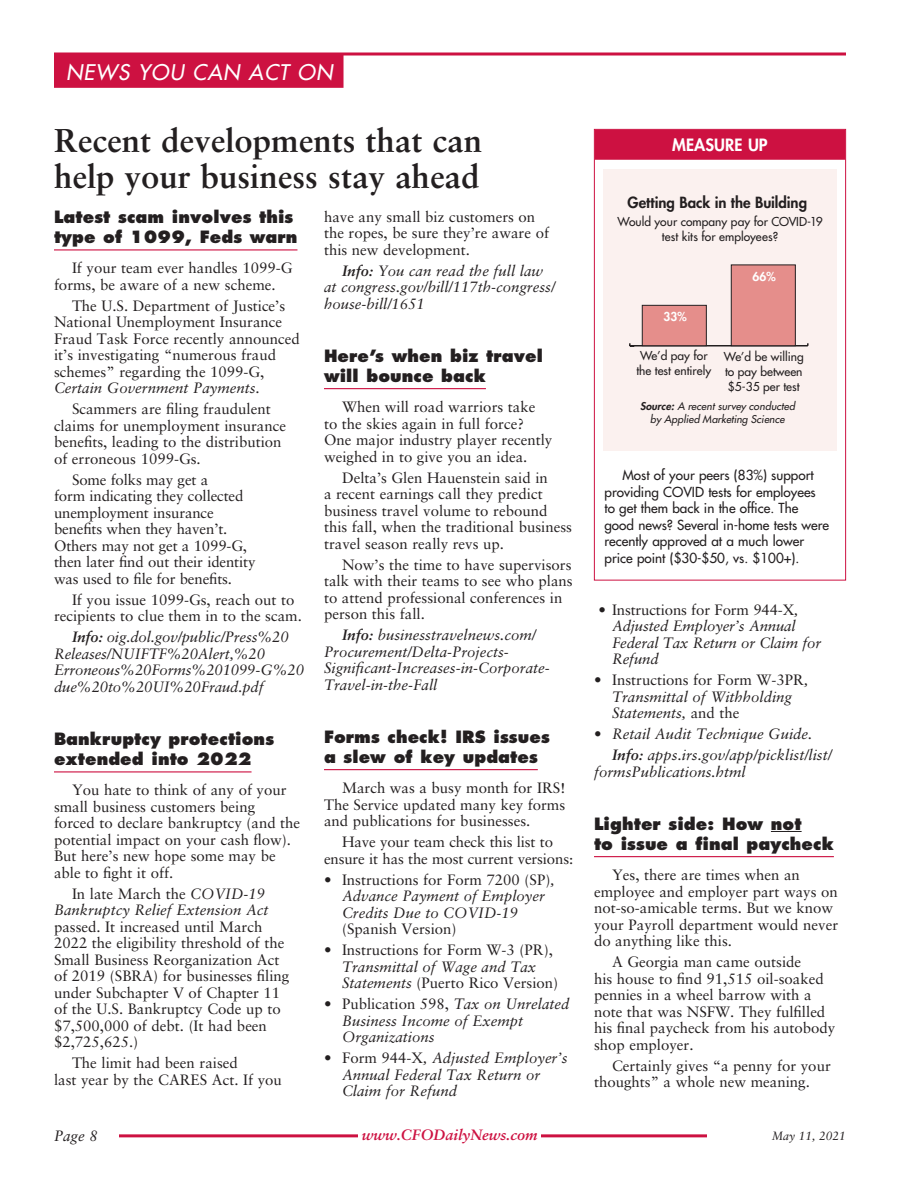
<style>
.page{position:relative;width:918px;height:1188px;background:#fff}
.page>*{position:absolute;margin:0;border:0;box-sizing:border-box;transform-origin:0 0}
.Major_Headline{font:700 33px/36px "Sabon";color:#231f20}
.Department_Head{font:italic 21px "Futura";letter-spacing:.05em;color:#fff}
.Small_headline{font:800 16.5px/20.2px "Futura";letter-spacing:.005em;color:#231f20}
._9__sidebar_cap{font:800 16.5px "Futura";letter-spacing:.005em;color:#fff}
._1___Copy{font:15px/16.5px "Sabon";color:#231f20}
._3__Copy_Bullets{font:italic 15px/16.5px "Sabon";color:#231f20}
._4__credit{font:italic 15px/16.5px "Sabon";color:#231f20}
._3__Copy_Bullets-2{font:15px/16.5px "Sabon";color:#231f20}
.t1{font:800 15px "Futura";color:#231f20}
.t2{font:italic 700 15px "Sabon";color:#cd1141}
.Box_Copy{font:13.5px/16.5px "Futura";color:#231f20}
.t3{font:12px/15px "Futura";color:#231f20;text-align:center}
.t4{font:italic 12px "Sabon";color:#231f20}
.t5{font:800 12px "Futura";color:#fff}
.t6{font:italic 10.5px/13.5px "Futura";letter-spacing:.01em;color:#231f20;text-align:center}
.s1{font-style:italic}
.s2{font-weight:700}
.s3{font-style:normal}
.s4{font-weight:800}
</style>
<div class="page">
<div style="left:54px;top:55px;width:290px;height:33px;background:#cd1141"></div>
<svg style="left:54px;top:52px;width:792px;height:4px;background:#d64167"></svg>
<hr style="left:54px;top:1134px;width:792px;height:3px;background:#cd1141">
<div style="left:54px;top:1120px;width:64px;height:30px;background:#fff"></div>
<div style="left:708px;top:1120px;width:138px;height:30px;background:#fff"></div>
<div style="left:358px;top:1123px;width:183px;height:21px;background:#fff"></div>
<hr style="left:54px;top:249px;width:243px;height:1px;background:#cd1141">
<hr style="left:54px;top:771px;width:198px;height:1px;background:#cd1141">
<hr style="left:324px;top:388px;width:162px;height:1px;background:#cd1141">
<hr style="left:324px;top:769px;width:214px;height:1px;background:#cd1141">
<hr style="left:771px;top:831px;width:31px;height:1px;background:#231f20">
<hr style="left:594px;top:856px;width:240px;height:1px;background:#cd1141">
<div style="left:595px;top:130px;width:250px;height:30px;background:#cd1141"></div>
<div style="left:594px;top:129px;width:252px;height:452px;border:1px solid #cd1141"></div>
<div style="left:603px;top:170px;width:234px;height:282px;background:#fbf1ef"></div>
<hr style="left:630px;top:345px;width:178px;height:2px;background:#231f20">
<div style="left:642px;top:305px;width:65px;height:41px;background:#e58e8b;border:1px solid #231f20"></div>
<div style="left:731px;top:265px;width:65px;height:81px;background:#e58e8b;border:1px solid #231f20"></div>
<p class="Department_Head" style="left:66px;top:59px;width:268px">NEWS YOU CAN ACT ON</p>
<p class="Major_Headline" style="left:54px;top:122px;width:430px">Recent developments that can help your business stay ahead</p>
<p class="_9__sidebar_cap" style="left:672px;top:134px;width:97px">MEASURE UP</p>
<p class="t1" style="left:628px;top:193px;width:181px">Getting Back in the Building</p>
<p class="Small_headline" style="left:54px;top:207px;width:245px">Latest scam involves this type of 1099, Feds warn</p>
<p class="_1___Copy" style="left:54px;top:260px;width:240px;text-indent:18px">If your team ever handles 1099-G forms, be aware of a new scheme.</p>
<p class="_1___Copy" style="left:54px;top:297px;width:247px;text-indent:18px">The U.S. Department of Justice’s National Unemployment Insurance Fraud Task Force recently announced it’s investigating “numerous fraud schemes” regarding the 1099-G, <span class="s1">Certain Government Payments</span>.</p>
<p class="_1___Copy" style="left:54px;top:401px;width:234px;text-indent:18px">Scammers are filing fraudulent claims for unemployment insurance benefits, leading to the distribution of erroneous 1099-Gs.</p>
<p class="_1___Copy" style="left:54px;top:471px;width:203px;text-indent:18px">Some folks may get a<br>form indicating they collected unemployment insurance benefits when they haven’t.<br>Others may not get a 1099-G, then later find out their identity was used to file for benefits.</p>
<p class="_1___Copy" style="left:54px;top:591px;width:249px;text-indent:18px">If you issue 1099-Gs, reach out to recipients to clue them in to the scam.</p>
<p class="_4__credit" style="left:54px;top:629px;width:252px;text-indent:18px"><span class="s2">Info:</span> oig.dol.gov/public/Press%20<br>Releases/NUIFTF%20Alert,%20<br>Erroneous%20Forms%201099-G%20 due%20to%20UI%20Fraud.pdf</p>
<p class="Small_headline" style="left:54px;top:729px;width:222px">Bankruptcy protections extended into 2022</p>
<p class="_1___Copy" style="left:54px;top:782px;width:248px;text-indent:18px">You hate to think of any of your small business customers being<br>forced to declare bankruptcy (and the potential impact on your cash flow).<br>But here’s new hope some may be able to fight it off.</p>
<p class="_1___Copy" style="left:54px;top:885px;width:237px;text-indent:18px">In late March the <span class="s1">COVID-19<br>Bankruptcy Relief Extension Act </span>passed. It increased until March<br>2022 the eligibility threshold of the<br>Small Business Reorganization Act of 2019 (SBRA) for businesses filing under Subchapter V of Chapter 11 of the U.S. Bankruptcy Code up to $7,500,000 of debt. (It had been $2,725,625.)</p>
<p class="_1___Copy" style="left:54px;top:1055px;width:229px;text-indent:18px">The limit had been raised<br>last year by the CARES Act. If you</p>
<p class="_1___Copy" style="left:324px;top:208px;width:227px">have any small biz customers on the ropes, be sure they’re aware of this new development.</p>
<p class="_4__credit" style="left:324px;top:262px;width:233px;text-indent:18px"><span class="s2">Info:</span> You can read the full law at congress.gov/bill/117th-congress/ house-bill/1651</p>
<p class="Small_headline" style="left:324px;top:346px;width:220px">Here’s when biz travel will bounce back</p>
<p class="_1___Copy" style="left:324px;top:398px;width:230px;text-indent:18px">When will road warriors take to the skies again in full force?<br>One major industry player recently weighed in to give you an idea.</p>
<p class="_1___Copy" style="left:324px;top:469px;width:250px;text-indent:18px">Delta’s Glen Hauenstein said in<br>a recent earnings call they predict business travel volume to rebound this fall, when the traditional business travel season really revs up.</p>
<p class="_1___Copy" style="left:324px;top:556px;width:250px;text-indent:18px">Now’s the time to have supervisors talk with their teams to see who plans to attend professional conferences in person this fall.</p>
<p class="_4__credit" style="left:324px;top:627px;width:227px;text-indent:18px"><span class="s2">Info:</span> businesstravelnews.com/<br>Procurement/Delta-Projects-<br>Significant-Increases-in-Corporate-<br>Travel-in-the-Fall</p>
<p class="Small_headline" style="left:324px;top:727px;width:227px">Forms check! IRS issues a slew of key updates</p>
<p class="_1___Copy" style="left:324px;top:779px;width:243px;text-align:justify;text-indent:18px">March was a busy month for IRS!<br>The Service updated many key forms and publications for businesses.</p>
<p class="_1___Copy" style="left:324px;top:833px;width:251px;text-align:center">Have your team check this list to ensure it has the most current versions:</p>
<p class="_3__Copy_Bullets" style="left:342px;top:871px;width:214px;text-indent:-18px"><span class="s3">• Instructions for Form 7200 (SP)</span>,<br>Advance Payment of Employer<br>Credits Due to COVID-19 <span class="s3">(Spanish Version)</span></p>
<p class="_3__Copy_Bullets-2" style="left:342px;top:941px;width:218px;text-indent:-18px">• Instructions for Form W-3 (PR),<br><span class="s1">Transmittal of Wage and Tax<br>Statements</span> (Puerto Rico Version)</p>
<p class="_3__Copy_Bullets" style="left:342px;top:996px;width:229px;text-indent:-18px"><span class="s3">• Publication 598,</span> Tax on Unrelated<br>Business Income of Exempt<br>Organizations</p>
<p class="_3__Copy_Bullets" style="left:342px;top:1050px;width:227px;text-indent:-18px"><span class="s3">• Form 944-X</span>, Adjusted Employer’s<br>Annual Federal Tax Return or<br>Claim for Refund</p>
<p class="t3" style="left:617px;top:214px;width:207px">Would your company pay for COVID-19 test kits for employees?</p>
<p class="t5" style="left:753px;top:269px;width:25px">66%</p>
<p class="t5" style="left:664px;top:309px;width:25px">33%</p>
<p class="t3" style="left:636px;top:348px;width:76px">We’d pay for the test entirely</p>
<p class="t3" style="left:724px;top:349px;width:81px;text-align:justify">We’d be willing to pay between $5-35 per test</p>
<p class="t6" style="left:640px;top:399px;width:156px"><span class="s4">Source:</span> A recent survey conducted by Applied Marketing Science</p>
<p class="Box_Copy" style="left:604px;top:467px;width:226px;text-indent:18px">Most of your peers (83%) support providing COVID tests for employees to get them back in the office. The good news? Several in-home tests were recently approved at a much lower price point ($30-$50, vs. $100+).</p>
<p class="_3__Copy_Bullets" style="left:612px;top:601px;width:211px;text-indent:-13px"><span class="s3">• Instructions for Form 944-X</span>,<br>Adjusted Employer’s Annual<br>Federal Tax Return or Claim for<br>Refund</p>
<p class="_3__Copy_Bullets" style="left:612px;top:672px;width:198px;text-indent:-18px"><span class="s3">• Instructions for Form W-3PR</span>,<br>Transmittal of Withholding<br>Statements, <span class="s3">and the</span></p>
<p class="_3__Copy_Bullets" style="left:594px;top:726px;width:220px"><span class="s3">•</span> Retail Audit Technique Guide.</p>
<p class="_4__credit" style="left:594px;top:747px;width:239px;text-indent:18px"><span class="s2">Info:</span> apps.irs.gov/app/picklist/list/ formsPublications.html</p>
<p class="Small_headline" style="left:594px;top:814px;width:241px">Lighter side: How not<br>to issue a final paycheck</p>
<p class="_1___Copy" style="left:594px;top:866px;width:246px;text-indent:18px">Yes, there are times when an employee and employer part ways on not-so-amicable terms. But we know your Payroll department would never do anything like this.</p>
<p class="_1___Copy" style="left:594px;top:953px;width:243px;text-indent:18px">A Georgia man came outside<br>his house to find 91,515 oil-soaked pennies in a wheel barrow with a note that was NSFW. They fulfilled his final paycheck from his autobody shop employer.</p>
<p class="_1___Copy" style="left:594px;top:1057px;width:238px;text-indent:18px">Certainly gives “a penny for your thoughts” a whole new meaning.</p>
<p class="_4__credit" style="left:54px;top:1128px;width:45px">Page 8</p>
<p class="t2" style="left:362px;top:1125px;width:177px">www.CFODailyNews.com</p>
<p class="t4" style="left:772px;top:1129px;width:76px">May 11, 2021</p>
</div>
